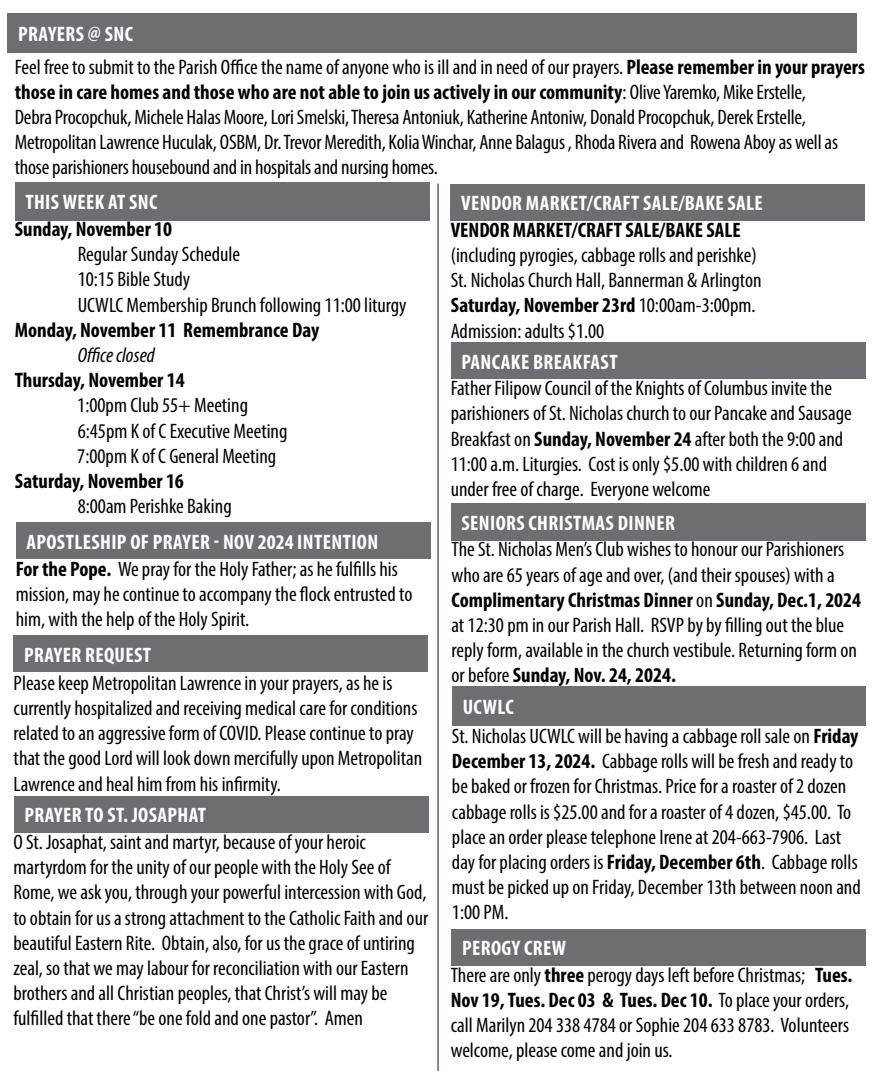
<style>
.page{position:relative;width:882px;height:1071px;background:#fff}
.page>*{position:absolute;margin:0;border:0;box-sizing:border-box;transform-origin:0 0}
.t1{font:condensed 21px/25.2px "Myriad Pro";color:#000}
.t2{font:700 condensed 21px "Myriad Pro";letter-spacing:.02em;color:#fff}
.t3{font:700 condensed 21px "Myriad Pro";color:#000}
.t4{font:italic condensed 21px "Myriad Pro";color:#000}
.s1{font-weight:700}
</style>
<div class="page">
<div style="left:8px;top:13px;width:849px;height:39px;background:#6d6e71"></div>
<hr style="left:438px;top:184px;width:1px;height:887px;background:#240d0d">
<div style="left:451px;top:504px;width:414px;height:37px;background:#6d6e71"></div>
<div style="left:15px;top:182px;width:414px;height:38px;background:#6d6e71"></div>
<div style="left:16px;top:522px;width:414px;height:37px;background:#6d6e71"></div>
<div style="left:451px;top:343px;width:414px;height:36px;background:#6d6e71"></div>
<div style="left:13px;top:635px;width:415px;height:37px;background:#6d6e71"></div>
<div style="left:452px;top:687px;width:413px;height:39px;background:#6d6e71"></div>
<div style="left:451px;top:929px;width:415px;height:37px;background:#6d6e71"></div>
<div style="left:450px;top:184px;width:415px;height:36px;background:#6d6e71"></div>
<div style="left:14px;top:796px;width:414px;height:36px;background:#6d6e71"></div>
<p class="t2" style="left:18px;top:21px;width:116px">PRAYERS @ SNC</p>
<p class="t1" style="left:15px;top:54px;width:852px">Feel free to submit to the Parish Office the name of anyone who is ill and in need of our prayers. <span class="s1">Please remember in your prayers those in care homes and those who are not able to join us actively in our community</span>: Olive Yaremko, Mike Erstelle,<br>Debra Procopchuk, Michele Halas Moore, Lori Smelski, Theresa Antoniuk, Katherine Antoniw, Donald Procopchuk, Derek Erstelle, Metropolitan Lawrence Huculak, OSBM, Dr. Trevor Meredith, Kolia Winchar, Anne Balagus , Rhoda Rivera and Rowena Aboy as well as those parishioners housebound and in hospitals and nursing homes.</p>
<p class="t2" style="left:25px;top:189px;width:134px">THIS WEEK AT SNC</p>
<p class="t3" style="left:15px;top:216px;width:159px">Sunday, November 10</p>
<p class="t1" style="left:78px;top:241px;width:330px">Regular Sunday Schedule<br>10:15 Bible Study<br>UCWLC Membership Brunch following 11:00 liturgy</p>
<p class="t3" style="left:15px;top:317px;width:306px">Monday, November 11 Remembrance Day</p>
<p class="t4" style="left:78px;top:342px;width:79px">Office closed</p>
<p class="t3" style="left:15px;top:367px;width:172px">Thursday, November 14</p>
<p class="t1" style="left:77px;top:393px;width:212px">1:00pm Club 55+ Meeting<br>6:45pm K of C Executive Meeting<br>7:00pm K of C General Meeting</p>
<p class="t3" style="left:15px;top:468px;width:171px">Saturday, November 16</p>
<p class="t1" style="left:78px;top:493px;width:156px">8:00am Perishke Baking</p>
<p class="t2" style="left:26px;top:528px;width:353px">APOSTLESHIP OF PRAYER - NOV 2024 INTENTION</p>
<p class="t1" style="left:16px;top:556px;width:398px"><span class="s1">For the Pope.</span> We pray for the Holy Father; as he fulfills his mission, may he continue to accompany the flock entrusted to him, with the help of the Holy Spirit.</p>
<p class="t2" style="left:24px;top:641px;width:129px">PRAYER REQUEST</p>
<p class="t1" style="left:14px;top:670px;width:410px">Please keep Metropolitan Lawrence in your prayers, as he is currently hospitalized and receiving medical care for conditions related to an aggressive form of COVID. Please continue to pray that the good Lord will look down mercifully upon Metropolitan Lawrence and heal him from his infirmity.</p>
<p class="t2" style="left:24px;top:802px;width:183px">PRAYER TO ST. JOSAPHAT</p>
<p class="t1" style="left:13px;top:829px;width:416px">O St. Josaphat, saint and martyr, because of your heroic martyrdom for the unity of our people with the Holy See of Rome, we ask you, through your powerful intercession with God, to obtain for us a strong attachment to the Catholic Faith and our beautiful Eastern Rite. Obtain, also, for us the grace of untiring zeal, so that we may labour for reconciliation with our Eastern brothers and all Christian peoples, that Christ’s will may be fulfilled that there “be one fold and one pastor”. Amen</p>
<p class="t2" style="left:461px;top:190px;width:303px">VENDOR MARKET/CRAFT SALE/BAKE SALE</p>
<p class="t3" style="left:451px;top:217px;width:291px">VENDOR MARKET/CRAFT SALE/BAKE SALE</p>
<p class="t1" style="left:451px;top:242px;width:312px">(including pyrogies, cabbage rolls and perishke)<br>St. Nicholas Church Hall, Bannerman &amp; Arlington <span class="s1">Saturday, November 23rd</span> 10:00am-3:00pm.<br>Admission: adults $1.00</p>
<p class="t2" style="left:461px;top:349px;width:158px">PANCAKE BREAKFAST</p>
<p class="t1" style="left:451px;top:375px;width:402px">Father Filipow Council of the Knights of Columbus invite the parishioners of St. Nicholas church to our Pancake and Sausage Breakfast on <span class="s1">Sunday, November 24</span> after both the 9:00 and 11:00 a.m. Liturgies. Cost is only $5.00 with children 6 and under free of charge. Everyone welcome</p>
<p class="t2" style="left:461px;top:510px;width:215px">SENIORS CHRISTMAS DINNER</p>
<p class="t1" style="left:452px;top:537px;width:411px">The St. Nicholas Men’s Club wishes to honour our Parishioners who are 65 years of age and over, (and their spouses) with a <span class="s1">Complimentary Christmas Dinner</span> on <span class="s1">Sunday, Dec.1, 2024 </span>at 12:30 pm in our Parish Hall. RSVP by by filling out the blue reply form, available in the church vestibule. Returning form on or before <span class="s1">Sunday, Nov. 24, 2024.</span></p>
<p class="t2" style="left:463px;top:694px;width:52px">UCWLC</p>
<p class="t1" style="left:452px;top:723px;width:410px">St. Nicholas UCWLC will be having a cabbage roll sale on <span class="s1">Friday December 13, 2024.</span> Cabbage rolls will be fresh and ready to be baked or frozen for Christmas. Price for a roaster of 2 dozen cabbage rolls is $25.00 and for a roaster of 4 dozen, $45.00. To place an order please telephone Irene at 204-663-7906. Last day for placing orders is <span class="s1">Friday, December 6th</span>. Cabbage rolls must be picked up on Friday, December 13th between noon and 1:00 PM.</p>
<p class="t2" style="left:462px;top:935px;width:106px">PEROGY CREW</p>
<p class="t1" style="left:451px;top:962px;width:403px">There are only <span class="s1">three</span> perogy days left before Christmas; <span class="s1">Tues.<br>Nov 19, Tues. Dec 03 &amp; Tues. Dec 10.</span> To place your orders, call Marilyn 204 338 4784 or Sophie 204 633 8783. Volunteers welcome, please come and join us.</p>
</div>
